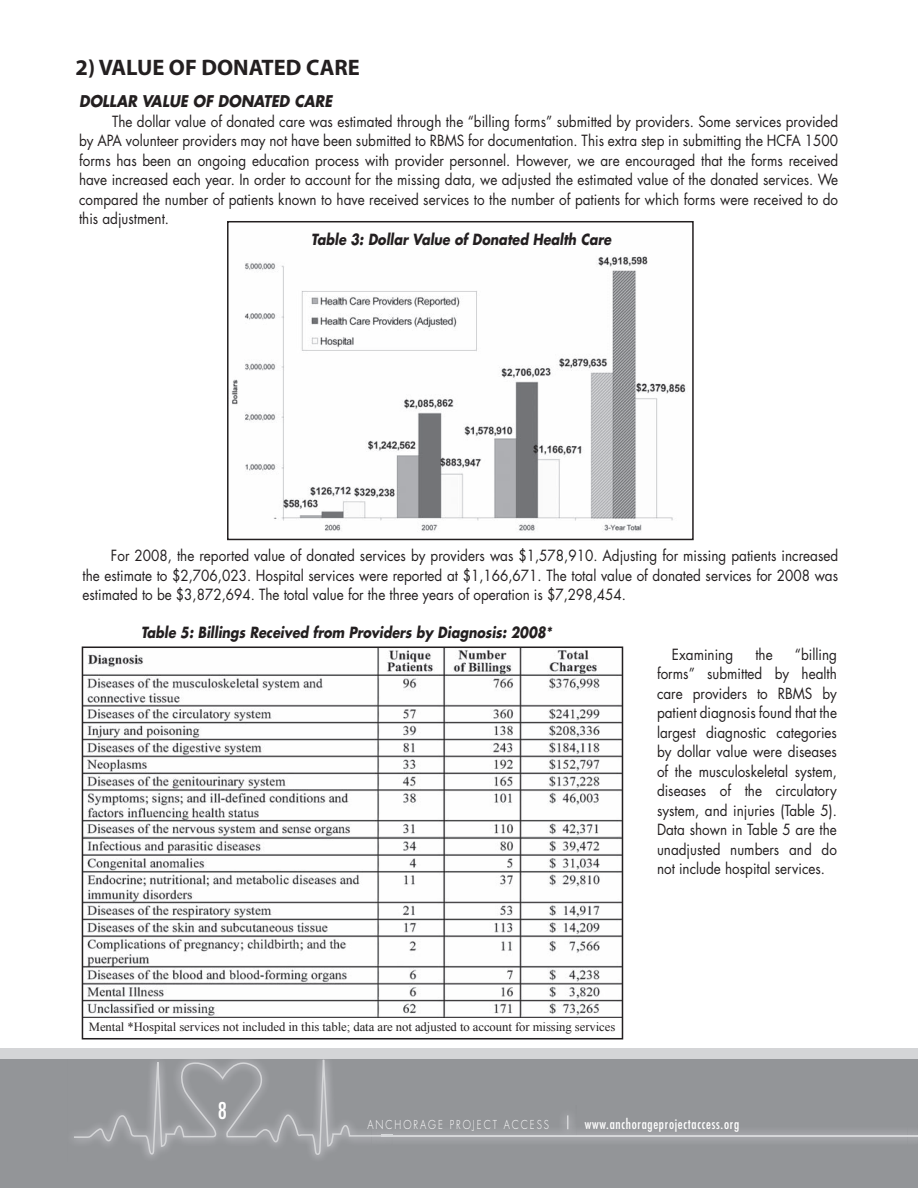
<style>
.page{position:relative;width:918px;height:1188px;background:#fff}
.page>*{position:absolute;margin:0;border:0;box-sizing:border-box;transform-origin:0 0}
.t1{font:700 22.5px "Myriad";color:#231f20}
.t2{font:condensed 22.5px "Futura";color:#fff}
.t3{font:italic 700 15.75px "Futura";color:#231f20;scale:.9 1}
.t4{font:15px/19.5px "Futura";color:#231f20;text-align:justify;scale:.9 1}
.t5{font:italic 700 15px "Futura";color:#231f20;scale:.85 1}
.t6{font:condensed 13.5px "Futura";letter-spacing:.05em;color:#fff}
.t7{font:12.45px "Times New Roman";letter-spacing:-.005em;color:#231f20}
.t8{font:300 12px "Futura";letter-spacing:.2em;color:#fff;scale:.8 1}
</style>
<div class="page">
<div style="left:0;top:1059px;width:918px;height:129px;background:#939598"></div>
<div style="left:392px;top:1132px;width:516px;height:9px;background:#a1a2a6"></div>
<img style="left:908px;top:1132px;width:10px;height:9px">
<img style="left:392px;top:1132px;width:165px;height:3px">
<hr style="left:382px;top:1135px;width:536px;height:2px;background:#d5d6d8">
<svg style="left:72px;top:1001px;width:311px;height:155px"></svg>
<div style="left:0;top:1049px;width:918px;height:10px;background:#d4d5d7"></div>
<img style="left:557px;top:1115px;width:20px;height:20px">
<svg style="left:567px;top:1115px;width:1px;height:14px"></svg>
<img style="left:231px;top:256px;width:455px;height:276px">
<div style="left:227px;top:221px;width:467px;height:319px;border:2px solid #231f20"></div>
<img style="left:85px;top:650px;width:535px;height:368px">
<div style="left:82px;top:647px;width:541px;height:392px;border:2px solid #231f20"></div>
<h1 class="t1" style="left:76px;top:56px;width:286px">2) VALUE OF DONATED CARE</h1>
<p class="t3" style="left:79px;top:90px;width:283px">DOLLAR VALUE OF DONATED CARE</p>
<p class="t4" style="left:79px;top:111px;width:845px;text-indent:33px">The dollar value of donated care was estimated through the “billing forms” submitted by providers. Some services provided by APA volunteer providers may not have been submitted to RBMS for documentation. This extra step in submitting the HCFA 1500 forms has been an ongoing education process with provider personnel. However, we are encouraged that the forms received have increased each year. In order to account for the missing data, we adjusted the estimated value of the donated services. We compared the number of patients known to have received services to the number of patients for which forms were received to do this adjustment.</p>
<p class="t5" style="left:311px;top:229px;width:355px">Table 3: Dollar Value of Donated Health Care</p>
<p class="t4" style="left:83px;top:546px;width:841px;text-indent:28px">For 2008, the reported value of donated services by providers was $1,578,910. Adjusting for missing patients increased the estimate to $2,706,023. Hospital services were reported at $1,166,671. The total value of donated services for 2008 was estimated to be $3,872,694. The total value for the three years of operation is $7,298,454.</p>
<p class="t5" style="left:141px;top:622px;width:485px">Table 5: Billings Received from Providers by Diagnosis: 2008*</p>
<p class="t4" style="left:672px;top:644px;width:70px">Examining</p>
<p class="t4" style="left:755px;top:644px;width:21px">the</p>
<p class="t4" style="left:657px;top:644px;width:202px;text-indent:138px">“billing forms” submitted by health care providers to RBMS by patient diagnosis found that the largest diagnostic categories by dollar value were diseases of the musculoskeletal system, diseases of the circulatory system, and injuries (Table 5).<br>Data shown in Table 5 are the unadjusted numbers and do not include hospital services.</p>
<p class="t7" style="left:89px;top:1018px;width:528px">Mental *Hospital services not included in this table; data are not adjusted to account for missing services</p>
<h1 class="t2" style="left:218px;top:1096px;width:11px">8</h1>
<p class="t8" style="left:368px;top:1116px;width:228px">ANCHORAGE PROJECT ACCESS</p>
<p class="t6" style="left:585px;top:1116px;width:156px">www.anchorageprojectaccess.org</p>
</div>
